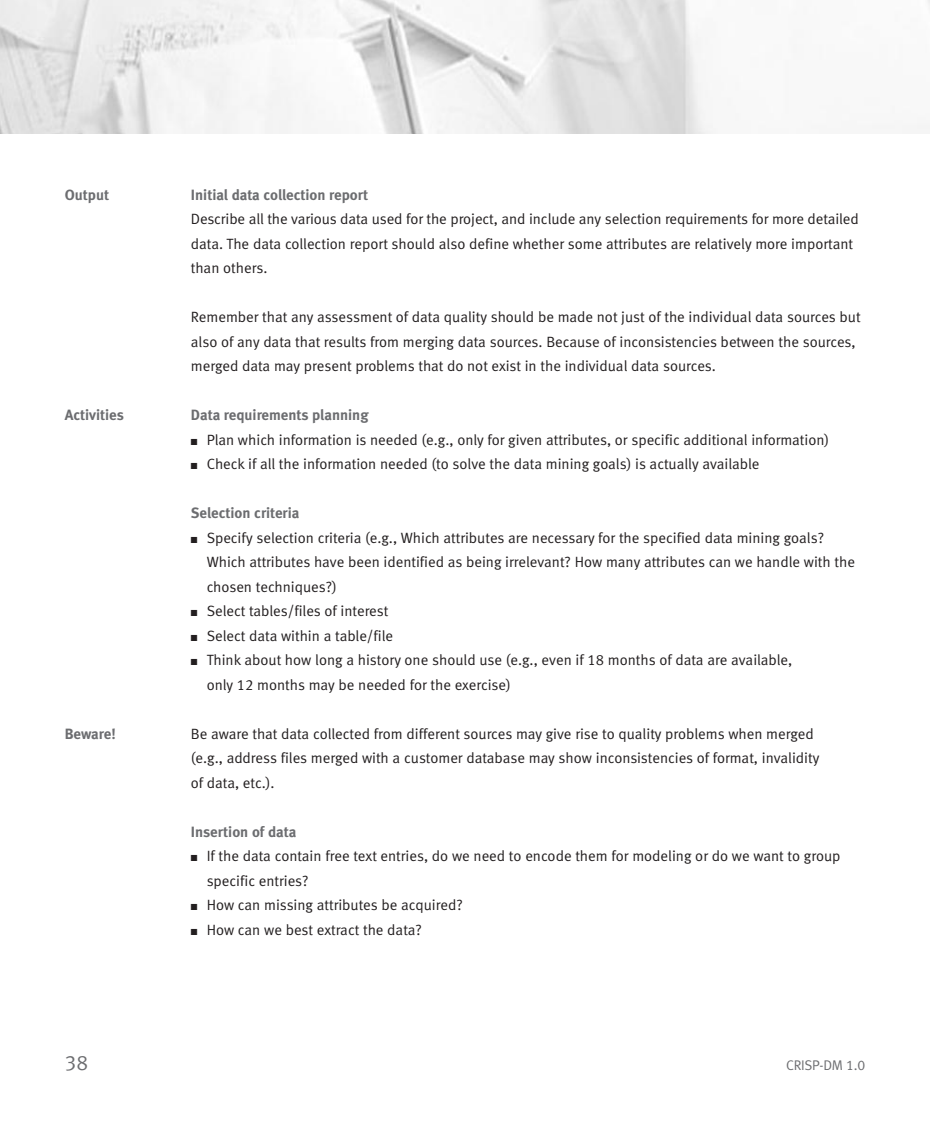
<style>
.page{position:relative;width:930px;height:1134px;background:#fff}
.page>*{position:absolute;margin:0;border:0;box-sizing:border-box;transform-origin:0 0}
.t1{font:21px "Meta Normal LF";color:#6c6d70}
.t2{font:14.88px/24.5px "Meta Normal LF";color:#231f20}
.t3{font:14.88px "Meta Bold LF";color:#6c6d70}
.t4{font:14px "Meta Normal LF";letter-spacing:-.015em;color:#6c6d70}
</style>
<div class="page">
<img style="left:0;top:0;width:929px;height:134px">
<p class="t3" style="left:65px;top:189px;width:46px">Output</p>
<p class="t3" style="left:191px;top:189px;width:179px">Initial data collection report</p>
<p class="t2" style="left:191px;top:208px;width:669px">Describe all the various data used for the project, and include any selection requirements for more detailed data. The data collection report should also define whether some attributes are relatively more important than others.</p>
<p class="t2" style="left:191px;top:306px;width:671px">Remember that any assessment of data quality should be made not just of the individual data sources but also of any data that results from merging data sources. Because of inconsistencies between the sources, merged data may present problems that do not exist in the individual data sources.</p>
<p class="t3" style="left:65px;top:409px;width:61px">Activities</p>
<p class="t3" style="left:191px;top:409px;width:179px">Data requirements planning</p>
<p class="t2" style="left:191px;top:428px;width:639px">■ Plan which information is needed (e.g., only for given attributes, or specific additional information)</p>
<p class="t2" style="left:191px;top:453px;width:570px">■ Check if all the information needed (to solve the data mining goals) is actually available</p>
<p class="t3" style="left:191px;top:507px;width:110px">Selection criteria</p>
<p class="t2" style="left:206px;top:526px;width:649px;text-indent:-16px">■ Specify selection criteria (e.g., Which attributes are necessary for the specified data mining goals?<br>Which attributes have been identified as being irrelevant? How many attributes can we handle with the chosen techniques?)</p>
<p class="t2" style="left:191px;top:600px;width:199px">■ Select tables/files of interest</p>
<p class="t2" style="left:191px;top:624px;width:204px">■ Select data within a table/file</p>
<p class="t2" style="left:206px;top:649px;width:587px;text-indent:-16px">■ Think about how long a history one should use (e.g., even if 18 months of data are available, only 12 months may be needed for the exercise)</p>
<p class="t3" style="left:65px;top:728px;width:53px">Beware!</p>
<p class="t2" style="left:191px;top:722px;width:630px">Be aware that data collected from different sources may give rise to quality problems when merged (e.g., address files merged with a customer database may show inconsistencies of format, invalidity of data, etc.).</p>
<p class="t3" style="left:191px;top:826px;width:107px">Insertion of data</p>
<p class="t2" style="left:206px;top:845px;width:635px;text-indent:-16px">■ If the data contain free text entries, do we need to encode them for modeling or do we want to group specific entries?</p>
<p class="t2" style="left:191px;top:894px;width:273px">■ How can missing attributes be acquired?</p>
<p class="t2" style="left:191px;top:918px;width:232px">■ How can we best extract the data?</p>
<h1 class="t1" style="left:65px;top:1055px;width:25px">38</h1>
<p class="t4" style="left:786px;top:1060px;width:80px">CRISP-DM 1.0</p>
</div>
